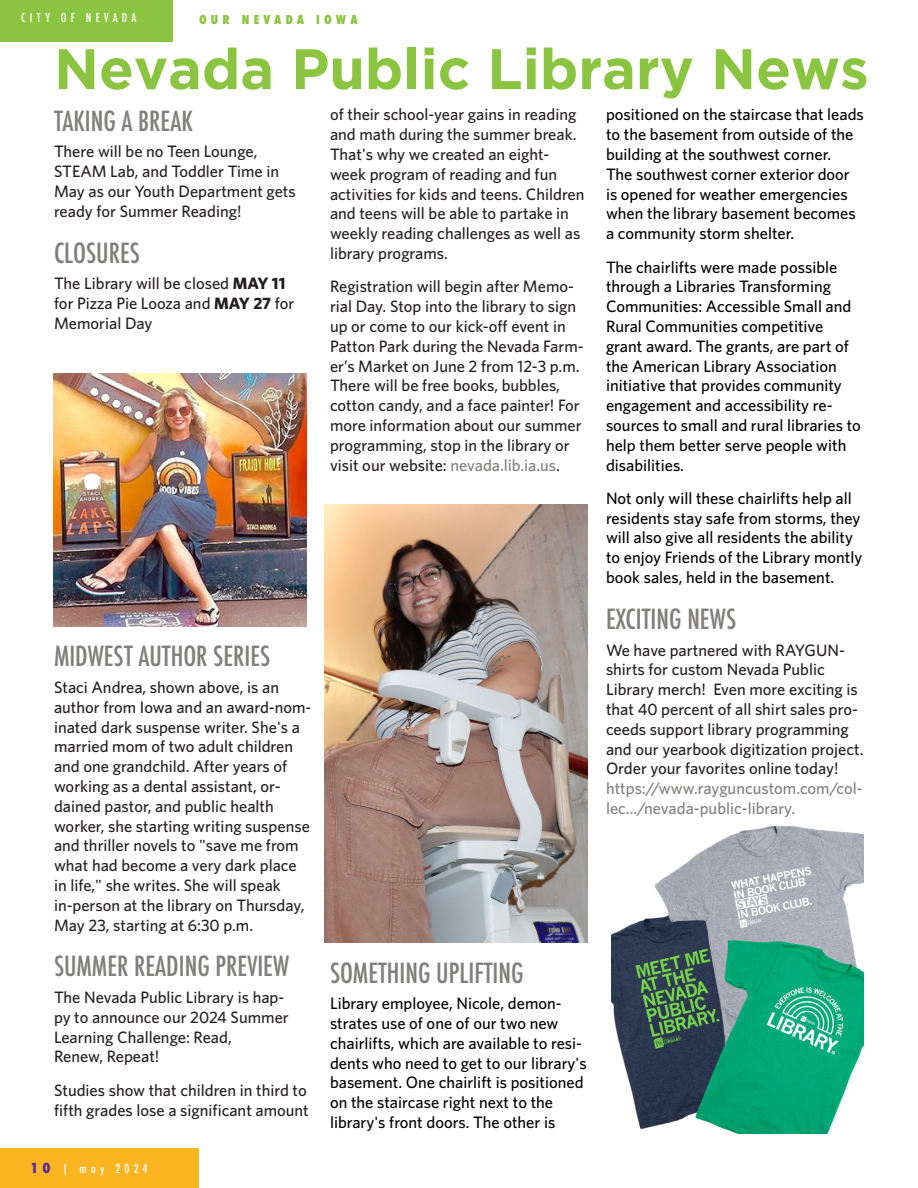
<style>
.page{position:relative;width:918px;height:1188px;background:#fff}
.page>*{position:absolute;margin:0;border:0;box-sizing:border-box;transform-origin:0 0}
.Headline{font:700 57px "Gotham";color:#8bc440}
.Subhead{font:500 condensed 27px "Futura";color:#807f7d}
.t1{font:500 16.5px/19.8px "Whitney";color:#231f20}
.t2{font:500 16.5px/19.8px "Whitney";color:#000}
.t3{font:500 condensed 12px "Futura";letter-spacing:.35em;color:#fff}
.t4{font:800 condensed 12px "Futura";letter-spacing:.35em;color:#8bc440}
.s1{font-weight:700}
.s2{color:#807f7d}
.s3{font-weight:800;font-size:13.5px;color:#5b2e91}
</style>
<div class="page">
<div style="left:0;top:1148px;width:199px;height:40px;background:#fcb423"></div>
<img style="left:54px;top:374px;width:253px;height:252px">
<div style="left:0;top:0;width:172px;height:41px;background:#8bc440"></div>
<img style="left:324px;top:504px;width:264px;height:438px">
<img style="left:611px;top:826px;width:253px;height:308px">
<p class="t3" style="left:21px;top:10px;width:117px">CITY OF NEVADA</p>
<p class="t4" style="left:199px;top:12px;width:160px">OUR NEVADA IOWA</p>
<p class="Headline" style="left:54px;top:36px;width:816px">Nevada Public Library News</p>
<p class="Subhead" style="left:54px;top:104px;width:140px">TAKING A BREAK</p>
<p class="t1" style="left:54px;top:141px;width:243px">There will be no Teen Lounge,<br>STEAM Lab, and Toddler Time in<br>May as our Youth Department gets ready for Summer Reading!</p>
<p class="Subhead" style="left:54px;top:236px;width:87px">CLOSURES</p>
<p class="t1" style="left:54px;top:273px;width:242px">The Library will be closed <span class="s1">MAY 11 </span>for Pizza Pie Looza and <span class="s1">MAY 27</span> for<br>Memorial Day</p>
<p class="t1" style="left:330px;top:104px;width:256px">of their school-year gains in reading and math during the summer break.<br>That's why we created an eight&shy;week program of reading and fun activities for kids and teens. Children and teens will be able to partake in weekly reading challenges as well as library programs.</p>
<p class="t1" style="left:330px;top:276px;width:255px">Registration will begin after Memo&shy;rial Day. Stop into the library to sign up or come to our kick-off event in Patton Park during the Nevada Farm&shy;er’s Market on June 2 from 12-3 p.m.<br>There will be free books, bubbles, cotton candy, and a face painter! For more information about our summer programming, stop in the library or visit our website: <span class="s2">nevada.lib.ia.us</span>.</p>
<p class="t2" style="left:606px;top:104px;width:259px">positioned on the staircase that leads to the basement from outside of the building at the southwest corner.<br>The southwest corner exterior door is opened for weather emergencies when the library basement becomes a community storm shelter.</p>
<p class="t2" style="left:606px;top:256px;width:256px">The chairlifts were made possible through a Libraries Transforming Communities: Accessible Small and Rural Communities competitive grant award. The grants, are part of the American Library Association initiative that provides community engagement and accessibility re&shy;sources to small and rural libraries to help them better serve people with disabilities.</p>
<p class="t2" style="left:606px;top:488px;width:258px">Not only will these chairlifts help all residents stay safe from storms, they will also give all residents the ability to enjoy Friends of the Library montly book sales, held in the basement.</p>
<p class="Subhead" style="left:606px;top:602px;width:132px">EXCITING NEWS</p>
<p class="t1" style="left:606px;top:639px;width:259px">We have partnered with RAYGUN&shy;shirts for custom Nevada Public Library merch! Even more exciting is that 40 percent of all shirt sales pro&shy;ceeds support library programming and our yearbook digitization project.<br>Order your favorites online today! <span class="s2">https://www.rayguncustom.com/col&shy;lec.../nevada-public-library.</span></p>
<p class="Subhead" style="left:54px;top:639px;width:218px">MIDWEST AUTHOR SERIES</p>
<p class="t1" style="left:54px;top:677px;width:259px">Staci Andrea, shown above, is an author from Iowa and an award-nom&shy;inated dark suspense writer. She's a married mom of two adult children and one grandchild. After years of working as a dental assistant, or&shy;dained pastor, and public health worker, she starting writing suspense and thriller novels to "save me from what had become a very dark place in life," she writes. She will speak in-person at the library on Thursday, May 23, starting at 6:30 p.m.</p>
<p class="Subhead" style="left:54px;top:949px;width:237px">SUMMER READING PREVIEW</p>
<p class="t1" style="left:54px;top:987px;width:236px">The Nevada Public Library is hap&shy;py to announce our 2024 Summer<br>Learning Challenge: Read,<br>Renew, Repeat!</p>
<p class="t1" style="left:54px;top:1080px;width:256px">Studies show that children in third to fifth grades lose a significant amount</p>
<p class="Subhead" style="left:330px;top:955px;width:195px">SOMETHING UPLIFTING</p>
<p class="t2" style="left:330px;top:993px;width:258px">Library employee, Nicole, demon&shy;strates use of one of our two new chairlifts, which are available to resi&shy;dents who need to get to our library's basement. One chairlift is positioned on the staircase right next to the library's front doors. The other is</p>
<p class="t3" style="left:30px;top:1161px;width:119px"><span class="s3">10</span> | may 2024</p>
</div>
